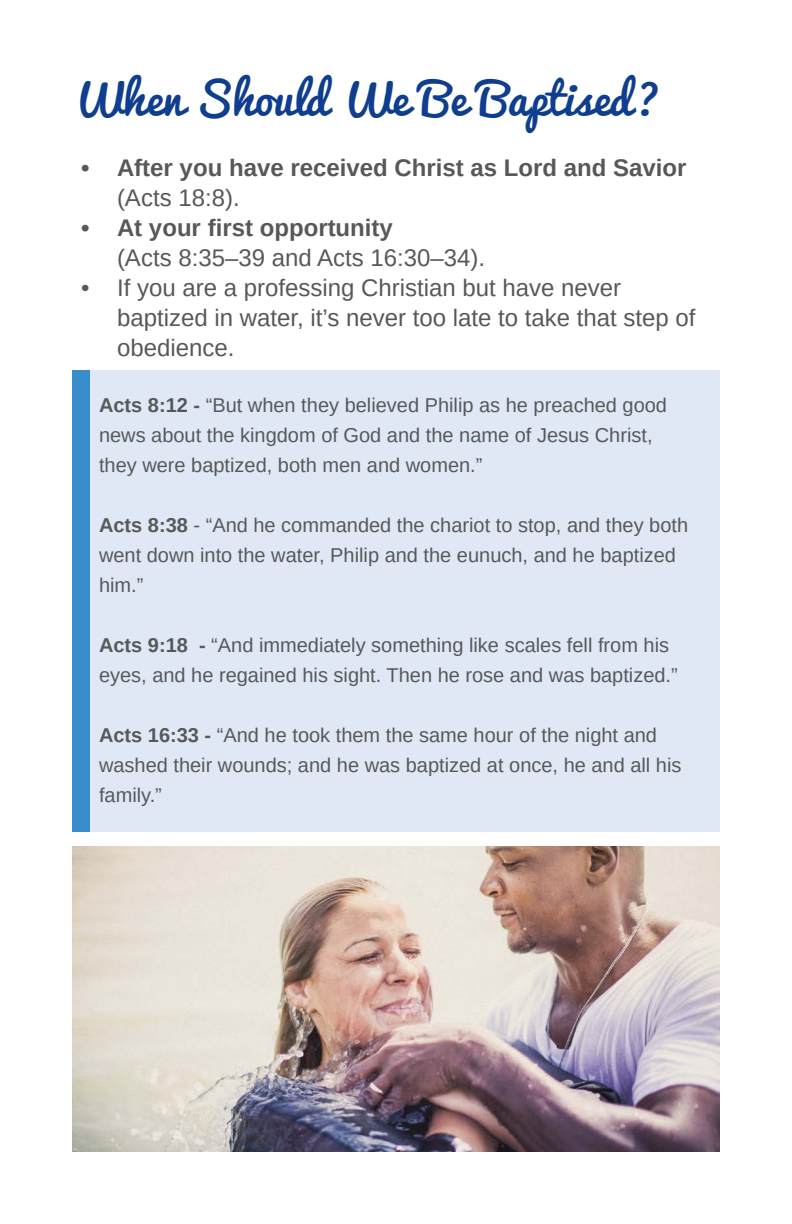
<style>
.page{position:relative;width:792px;height:1224px;background:#fff}
.page>*{position:absolute;margin:0;border:0;box-sizing:border-box;transform-origin:0 0}
.t1{font:44px "Pacifico";color:#0f3e8f}
.t2{font:24px/30px "Arimo";color:#57585a}
.t3{font:700 24px "Arimo";color:#57585a}
.t4{font:20px/30px "Arimo";color:#57585a}
.s1{font-weight:700}
</style>
<div class="page">
<div style="left:72px;top:370px;width:648px;height:462px;background:#e1e8f5"></div>
<img style="left:72px;top:847px;width:648px;height:305px">
<div style="left:72px;top:370px;width:18px;height:462px;background:#388ecb"></div>
<h1 class="t1" style="left:72px;top:60px;width:590px">When Should We Be Baptised?</h1>
<p class="t3" style="left:81px;top:151px;width:607px">• After you have received Christ as Lord and Savior</p>
<p class="t2" style="left:117px;top:183px;width:124px">(Acts 18:8).</p>
<p class="t3" style="left:81px;top:211px;width:313px">• At your first opportunity</p>
<p class="t2" style="left:117px;top:243px;width:370px">(Acts 8:35–39 and Acts 16:30–34).</p>
<p class="t2" style="left:117px;top:273px;width:580px;text-indent:-36px">• If you are a professing Christian but have never baptized in water, it’s never too late to take that step of obedience.</p>
<p class="t4" style="left:99px;top:390px;width:570px"><span class="s1">Acts 8:12 -</span> “But when they believed Philip as he preached good news about the kingdom of God and the name of Jesus Christ, they were baptized, both men and women.”</p>
<p class="t4" style="left:99px;top:510px;width:591px"><span class="s1">Acts 8:38</span> - “And he commanded the chariot to stop, and they both went down into the water, Philip and the eunuch, and he baptized him.”</p>
<p class="t4" style="left:99px;top:630px;width:580px"><span class="s1">Acts 9:18 -</span> “And immediately something like scales fell from his eyes, and he regained his sight. Then he rose and was baptized.”</p>
<p class="t4" style="left:99px;top:720px;width:584px"><span class="s1">Acts 16:33 -</span> “And he took them the same hour of the night and washed their wounds; and he was baptized at once, he and all his family.”</p>
</div>
